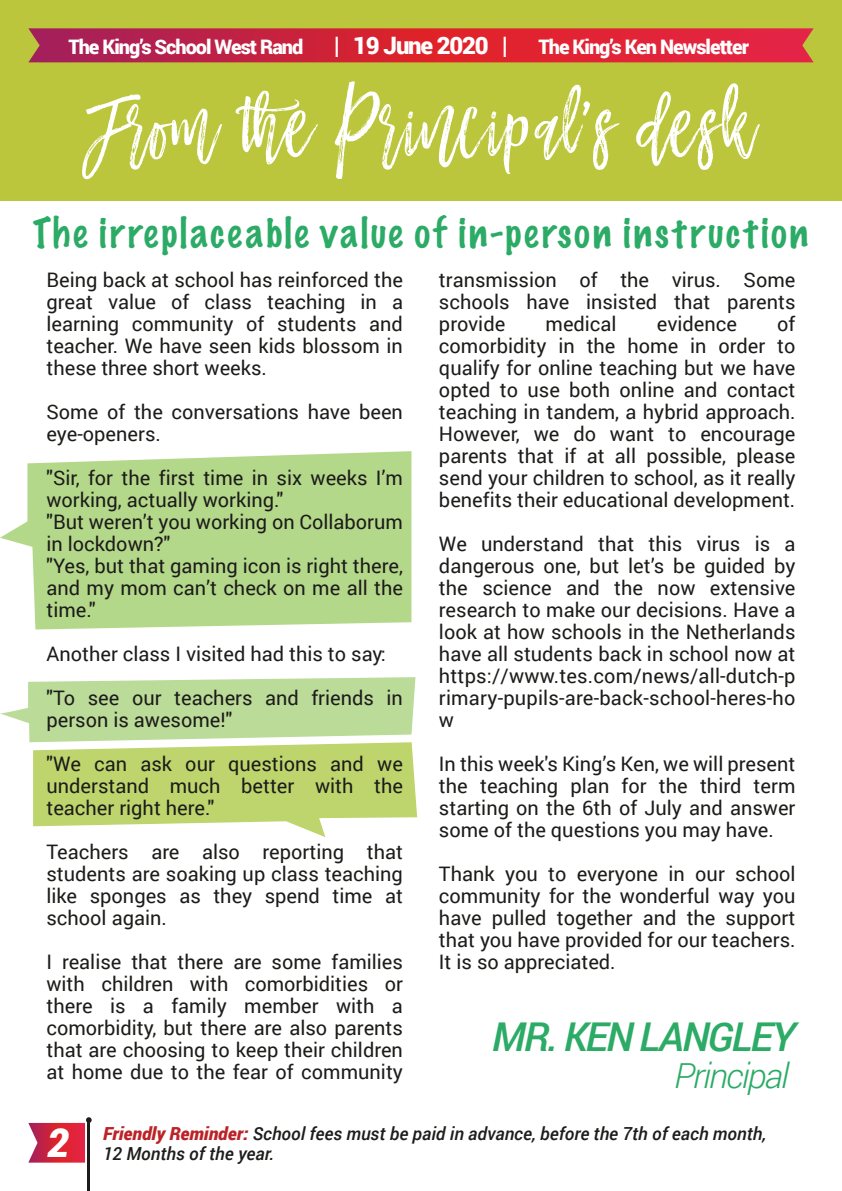
<style>
.page{position:relative;width:842px;height:1191px;background:#fff}
.page>*{position:absolute;margin:0;border:0;box-sizing:border-box;transform-origin:0 0}
.t1{font:100px "Mustache Brush Script";color:#fff}
.t2{font:italic 900 40px "Roboto";color:#fff}
.t3{font:italic 500 39.8px "Roboto";letter-spacing:-.05em;color:#2bab66;scale:1.04 1}
.t4{font:100 38px "Marker Felt";letter-spacing:.075em;color:#2bab66}
.t5{font:italic 300 34.6px "Roboto";letter-spacing:-.05em;color:#2bab66;scale:1.04 1}
.t6{font:900 24px "Roboto";letter-spacing:-.05em;color:#fff}
.t7{font:20px/22px "Roboto";color:#1d1c1a;text-align:justify}
.t8{font:900 20px "Roboto";letter-spacing:-.05em;color:#fff}
.t9{font:italic 500 18px "Roboto";color:#1d1e1b}
.s1{font-weight:900;color:#bb2328}
</style>
<div class="page">
<svg style="left:0;top:677px;width:417px;height:160px"></svg>
<svg style="left:0;top:451px;width:411px;height:178px;background:#bddc98"></svg>
<div style="left:0;top:0;width:842px;height:201px;background:#bbc63c"></div>
<svg style="left:28px;top:28px;width:786px;height:34px;background:#cf263d"></svg>
<hr style="left:87px;top:1120px;width:3px;height:71px;background:#1d1c1a">
<svg style="left:28px;top:1117px;width:64px;height:45px"></svg>
<p class="t8" style="left:68px;top:32px;width:236px">The King’s School West Rand</p>
<p class="t6" style="left:334px;top:28px;width:176px">| 19 June 2020 |</p>
<p class="t8" style="left:538px;top:32px;width:212px">The King’s Ken Newsletter</p>
<h1 class="t1" style="left:84px;top:76px;width:673px">From the Principal’s desk</h1>
<h3 class="t4" style="left:33px;top:202px;width:777px">The irreplaceable value of in-person instruction</h3>
<p class="t7" style="left:46px;top:268px;width:358px">Being back at school has reinforced the great value of class teaching in a learning community of students and teacher. We have seen kids blossom in these three short weeks.</p>
<p class="t7" style="left:46px;top:400px;width:358px">Some of the conversations have been eye-openers.</p>
<p class="t7" style="left:46px;top:466px;width:358px;text-align:left">"Sir, for the first time in six weeks I’m working, actually working."<br>"But weren’t you working on Collaborum in lockdown?"<br>"Yes, but that gaming icon is right there, and my mom can’t check on me all the time."</p>
<p class="t7" style="left:46px;top:642px;width:341px">Another class I visited had this to say:</p>
<p class="t7" style="left:46px;top:686px;width:358px">"To see our teachers and friends in person is awesome!"</p>
<p class="t7" style="left:46px;top:752px;width:358px">"We can ask our questions and we understand much better with the teacher right here."</p>
<p class="t7" style="left:46px;top:840px;width:358px">Teachers are also reporting that students are soaking up class teaching like sponges as they spend time at school again.</p>
<p class="t7" style="left:46px;top:950px;width:358px">I realise that there are some families with children with comorbidities or there is a family member with a comorbidity, but there are also parents that are choosing to keep their children at home due to the fear of community</p>
<p class="t7" style="left:439px;top:268px;width:358px">transmission of the virus. Some schools have insisted that parents provide</p>
<p class="t7" style="left:439px;top:312px;width:358px;text-indent:338px">of comorbidity in the home in order to qualify for online teaching but we have opted to use both online and contact teaching in tandem, a hybrid approach.<br>However, we do want to encourage parents that if at all possible, please send your children to school, as it really benefits their educational development.</p>
<p class="t7" style="left:439px;top:532px;width:358px">We understand that this virus is a dangerous one, but let’s be guided by the science and the now extensive research to make our decisions. Have a look at how schools in the Netherlands have all students back in school now at https://www.tes.com/news/all-dutch-p rimary-pupils-are-back-school-heres-ho w</p>
<p class="t7" style="left:439px;top:752px;width:358px">In this week's King’s Ken, we will present the teaching plan for the third term starting on the 6th of July and answer some of the questions you may have.</p>
<p class="t7" style="left:439px;top:862px;width:358px">Thank you to everyone in our school community for the wonderful way you have pulled together and the support that you have provided for our teachers.<br>It is so appreciated.</p>
<p class="t7" style="left:545px;top:312px;width:73px">medical</p>
<p class="t7" style="left:657px;top:312px;width:82px">evidence</p>
<h3 class="t3" style="left:492px;top:1008px;width:293px">MR. KEN LANGLEY</h3>
<h3 class="t5" style="left:674px;top:1051px;width:112px">Principal</h3>
<h2 class="t2" style="left:47px;top:1114px;width:23px">2</h2>
<p class="t9" style="left:103px;top:1120px;width:665px"><span class="s1">Friendly Reminder:</span> School fees must be paid in advance, before the 7th of each month,</p>
<p class="t9" style="left:103px;top:1140px;width:173px">12 Months of the year.</p>
</div>
